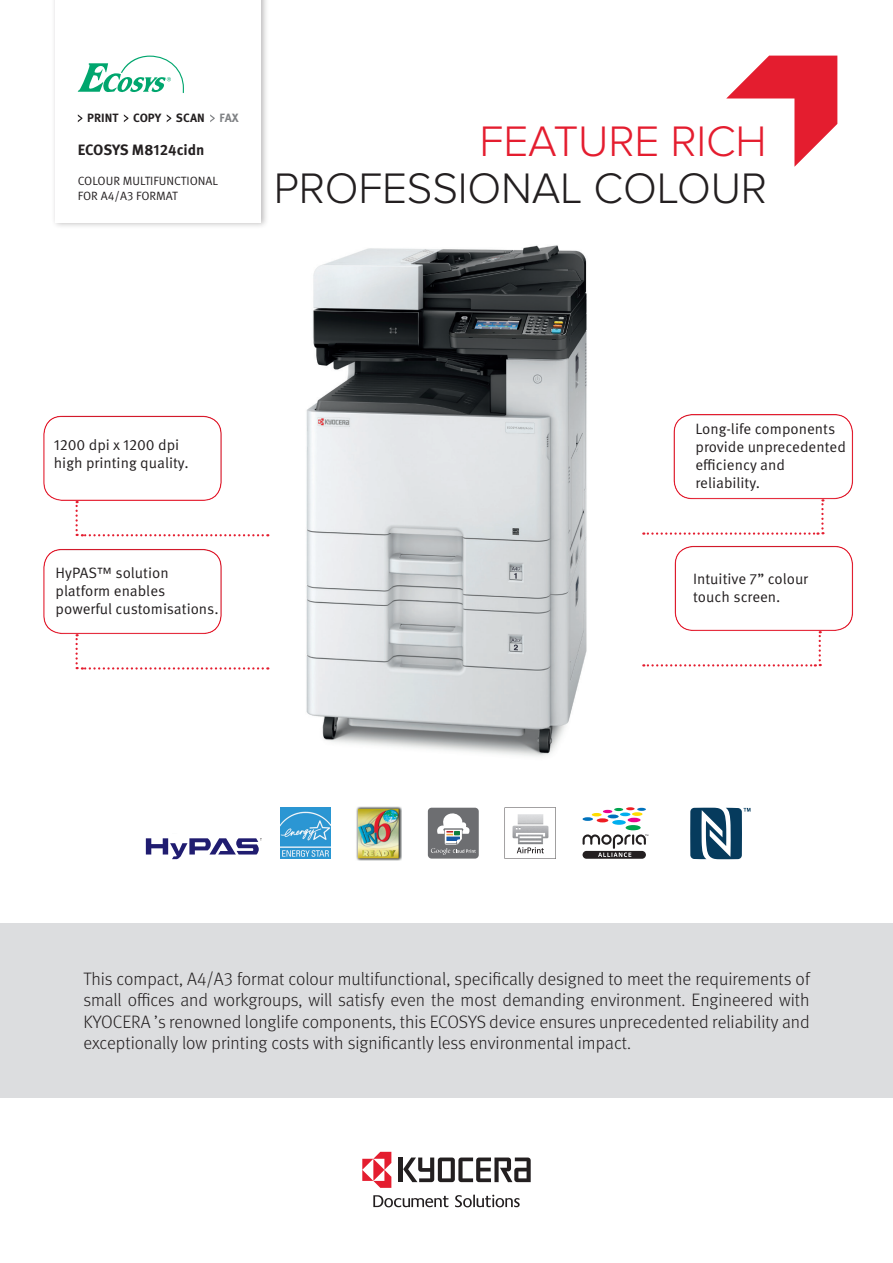
<style>
.page{position:relative;width:893px;height:1263px;background:#fff}
.page>*{position:absolute;margin:0;border:0;box-sizing:border-box;transform-origin:0 0}
.t1{font:300 44.25px/47.2px "Proxima Nova";letter-spacing:-.005em;color:#231f20;text-align:right}
.Subhead_red{font:300 18px/21.6px "Meta Pro";color:#231f20;text-align:justify}
.Bodycopy{font:15px/18px "Meta Pro Norm";color:#231f20}
.Copy1a{font:15px/18px "Meta Pro Norm";color:#231f20}
.Note1{font:700 15px "Meta Pro";color:#231f20}
.Note3{font:12px/15px "Meta Pro Norm";color:#231f20}
.Note1-2{font:700 12px "Meta Pro";color:#231f20}
.s1{color:#808285}
.s2{color:#e41d2f}
</style>
<div class="page">
<img style="left:89px;top:245px;width:714px;height:512px">
<div style="left:0;top:923px;width:893px;height:175px;background:#dcdddf"></div>
<div style="left:42px;top:549px;width:181px;height:87px;background:#fff"></div>
<svg style="left:75px;top:634px;width:193px;height:36px"></svg>
<div style="left:42px;top:416px;width:181px;height:87px;background:#fff"></div>
<svg style="left:75px;top:501px;width:193px;height:35px"></svg>
<div style="left:673px;top:546px;width:182px;height:87px;background:#231f20;opacity:.75"></div>
<svg style="left:643px;top:631px;width:178px;height:35px"></svg>
<div style="left:673px;top:414px;width:182px;height:87px;background:#fff"></div>
<svg style="left:643px;top:499px;width:181px;height:36px"></svg>
<svg style="left:505px;top:807px;width:51px;height:52px"></svg>
<img style="left:508px;top:812px;width:45px;height:33px">
<div style="left:626px;top:825px;width:15px;height:5px;background:#00a54f;border-radius:50%"></div>
<hr style="left:628px;top:818px;width:12px;height:4px;background:#ed028c;border-radius:50%">
<div style="left:612px;top:820px;width:14px;height:5px;background:#00aeef;border-radius:50%"></div>
<svg style="left:597px;top:818px;width:11px;height:4px"></svg>
<hr style="left:608px;top:814px;width:11px;height:4px;background:#0072bc;border-radius:50%">
<svg style="left:583px;top:817px;width:10px;height:4px"></svg>
<svg style="left:592px;top:807px;width:54px;height:9px"></svg>
<div style="left:583px;top:851px;width:63px;height:8px;background:#231f20;border-radius:4px"></div>
<svg style="left:583px;top:834px;width:65px;height:23px"></svg>
<div style="left:428px;top:808px;width:51px;height:50px;background:#6d6e71;border-radius:4px"></div>
<svg style="left:431px;top:813px;width:45px;height:42px"></svg>
<img style="left:281px;top:807px;width:49px;height:51px">
<svg style="left:146px;top:838px;width:115px;height:21px"></svg>
<img style="left:356px;top:806px;width:45px;height:55px">
<svg style="left:690px;top:808px;width:60px;height:51px"></svg>
<hr style="left:399px;top:1157px;width:4px;height:25px;background:#231f20">
<svg style="left:403px;top:1157px;width:128px;height:25px"></svg>
<svg style="left:362px;top:1152px;width:29px;height:36px"></svg>
<svg style="left:455px;top:1195px;width:65px;height:12px"></svg>
<svg style="left:373px;top:1195px;width:75px;height:12px"></svg>
<div style="left:51px;top:0;width:217px;height:229px;background:#231f20;opacity:.3"></div>
<div style="left:56px;top:0;width:205px;height:223px;background:#fff"></div>
<svg style="left:78px;top:56px;width:106px;height:37px"></svg>
<svg style="left:726px;top:56px;width:111px;height:111px"></svg>
<svg style="left:78px;top:114px;width:4px;height:8px"></svg>
<svg style="left:124px;top:114px;width:4px;height:8px"></svg>
<svg style="left:167px;top:114px;width:4px;height:8px"></svg>
<svg style="left:210px;top:114px;width:5px;height:8px"></svg>
<p class="Note1-2" style="left:87px;top:109px;width:153px">PRINT COPY SCAN <span class="s1">FAX</span></p>
<p class="Note1" style="left:78px;top:138px;width:128px">ECOSYS M8124cidn</p>
<p class="Note3" style="left:78px;top:173px;width:142px">COLOUR MULTIFUNCTIONAL<br>FOR A4/A3 FORMAT</p>
<p class="t1" style="left:274px;top:118px;width:495px"><span class="s2">FEATURE RICH<br></span>PROFESSIONAL COLOUR</p>
<p class="Bodycopy" style="left:54px;top:435px;width:136px">1200 dpi x 1200 dpi high printing quality.</p>
<p class="Copy1a" style="left:56px;top:562px;width:165px">HyPAS™ solution platform enables powerful customisations.</p>
<p class="Bodycopy" style="left:695px;top:419px;width:152px">Long-life components provide unprecedented efficiency and reliability.</p>
<p class="Bodycopy" style="left:693px;top:569px;width:116px">Intuitive 7” colour touch screen.</p>
<p class="Subhead_red" style="left:83px;top:966px;width:728px">This compact, A4/A3 format colour multifunctional, specifically designed to meet the requirements of small offices and workgroups, will satisfy even the most demanding environment. Engineered with KYOCERA ’s renowned longlife components, this ECOSYS device ensures unprecedented reliability and exceptionally low printing costs with significantly less environmental impact.</p>
</div>
